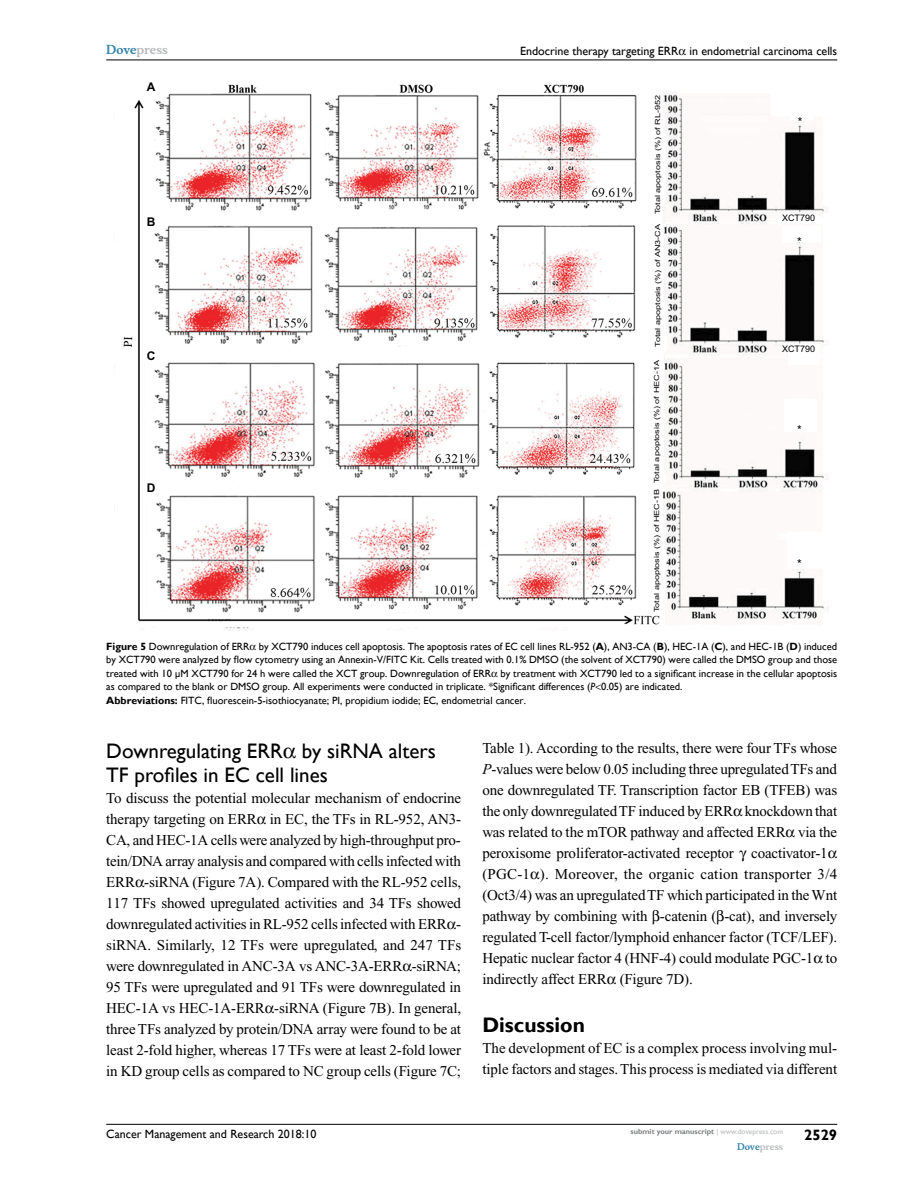
<style>
.page{position:relative;width:918px;height:1188px;background:#fff}
.page>*{position:absolute;margin:0;border:0;box-sizing:border-box;transform-origin:0 0}
.t1{font:21px/24px "Gill Sans";color:#000}
.t2{font:700 21px "Gill Sans";color:#000}
.t3{font:15px/21px "Times New Roman";letter-spacing:-.01em;color:#000}
.t4{font:700 15px "Gill Sans";color:#000}
.t5{font:12px "Gill Sans";color:#000}
.t6{font:700 12px "Musee";color:#b8babc}
.t7{font:12px "Arial";color:#000}
.t8{font:700 12px "Arial";color:#000}
.t9{font:10.5px/13.5px "Gill Sans";color:#000}
.t10{font:9px "Arial";color:#000}
.t11{font:700 9px "Musee";color:#b8babc}
.t12{font:700 7.5px "Gill Sans";color:#808285}
.t13{font:7.05px "Arial";color:#000;scale:1.3 1}
.s1{color:#3785ad}
.s2{font-weight:700}
.s3{font-style:italic}
.s4{font-weight:400;color:#b8babc}
</style>
<div class="page">
<hr style="left:106px;top:1124px;width:731px;height:1px;background:#000">
<hr style="left:106px;top:60px;width:731px;height:1px;background:#000">
<img style="left:123px;top:84px;width:706px;height:546px">
<p class="t6" style="left:106px;top:43px;width:63px"><span class="s1">Dove</span>press</p>
<p class="t8" style="left:147px;top:78px;width:10px">A</p>
<p class="t8" style="left:147px;top:213px;width:10px">B</p>
<p class="t8" style="left:147px;top:348px;width:10px">C</p>
<p class="t8" style="left:147px;top:479px;width:10px">D</p>
<p class="t5" style="left:520px;top:44px;width:319px">Endocrine therapy targeting ERR in endometrial carcinoma cells</p>
<p class="t13" style="left:653px;top:214px;width:93px;rotate:-90deg">Total apoptosis (%) of RL-952</p>
<p class="t13" style="left:653px;top:347px;width:96px;rotate:-90deg">Total apoptosis (%) of AN3-CA</p>
<p class="t13" style="left:652px;top:483px;width:96px;rotate:-90deg">Total apoptosis (%) of HEC-1A</p>
<p class="t13" style="left:652px;top:612px;width:96px;rotate:-90deg">Total apoptosis (%) of HEC-1B</p>
<p class="t7" style="left:798px;top:113px;width:6px">*</p>
<p class="t10" style="left:782px;top:212px;width:35px">XCT790</p>
<p class="t7" style="left:797px;top:234px;width:6px">*</p>
<p class="t10" style="left:782px;top:343px;width:35px">XCT790</p>
<p class="t7" style="left:797px;top:421px;width:6px">*</p>
<p class="t7" style="left:797px;top:556px;width:6px">*</p>
<p class="t9" style="left:106px;top:640px;width:732px"><span class="s2">Figure 5</span> Downregulation of ERR by XCT790 induces cell apoptosis. The apoptosis rates of EC cell lines RL-952 (<span class="s2">A</span>), AN 3-CA (<span class="s2">B</span>), HEC-1A (<span class="s2">C</span>), and HEC-1B (<span class="s2">D</span>) induced by XCT790 were analyzed by flow cytometry using an Annexin-V/FITC Kit. Cells treated with 0.1% DMSO (the solvent of XCT790) were called the DMSO group and those treated with 10 µM XCT790 for 24 h were called the XCT group. Downregulation of ERR by treatment with XCT790 led to a significant increase in the cellular apoptosis as compared to the blank or DMSO group. All experiments were conducted in triplicate. *Significant differences (<span class="s3">P</span> 0.05) are indicated.<br><span class="s2">Abbreviations:</span> FITC, fluorescein-5-isothiocyanate; PI, propidium iodide; EC, endometrial cancer.</p>
<h1 class="t1" style="left:106px;top:739px;width:331px">Downregulating ERR by siRNA alters<br>TF profiles in EC cell lines</h1>
<p class="t3" style="left:106px;top:787px;width:357px;text-align:justify">To discuss the potential molecular mechanism of endocrine therapy targeting on ERR in EC, the TFs in RL-952, AN3- CA, and HEC-1A cells were analyzed by high-throughput pro&shy;tein/DNA array analysis and compared with cells infected with ERR -siRNA (Figure 7A). Compared with the RL-952 cells, 117 TFs showed upregulated activities and 34 TFs showed downregulated activities in RL-952 cells infected with ERR - siRNA. Similarly, 12 TFs were upregulated, and 247 TFs were downregulated in ANC-3A vs ANC-3A-ERR -siRNA; 95 TFs were upregulated and 91 TFs were downregulated in HEC-1A vs HEC-1A-ERR -siRNA (Figure 7B). In general, three TFs analyzed by protein/DNA array were found to be at least 2-fold higher, whereas 17 TFs were at least 2-fold lower in KD group cells as compared to NC group cells (Figure 7C;</p>
<p class="t3" style="left:482px;top:738px;width:356px">Table 1). According to the results, there were four TFs whose <span class="s3">P</span>-values were below 0.05 including three upregulated TFs and one downregulated TF. Transcription factor EB (TFEB) was the only downregulated TF induced by ERR knockdown that was related to the mTOR pathway and affected ERR via the peroxisome proliferator-activated receptor coactivator-1 (PGC-1 ). Moreover, the organic cation transporter 3/4 (Oct3/4) was an upregulated TF which participated in the Wnt pathway by combining with -catenin ( -cat), and inversely regulated T-cell factor/lymphoid enhancer factor (TCF/LEF).<br>Hepatic nuclear factor 4 (HNF-4) could modulate PGC-1 to indirectly affect ERR (Figure 7D).</p>
<h1 class="t2" style="left:482px;top:1012px;width:104px">Discussion</h1>
<p class="t3" style="left:482px;top:1038px;width:356px">The development of EC is a complex process involving mul&shy;tiple factors and stages. This process is mediated via different</p>
<p class="t5" style="left:106px;top:1127px;width:212px">Cancer Management and Research 2018:10</p>
<p class="t12" style="left:631px;top:1127px;width:154px">submit your manuscript <span class="s4">| www.dovepress.com</span></p>
<p class="t11" style="left:737px;top:1141px;width:48px"><span class="s1">Dove</span>press</p>
<p class="t4" style="left:804px;top:1126px;width:35px">2529</p>
</div>
